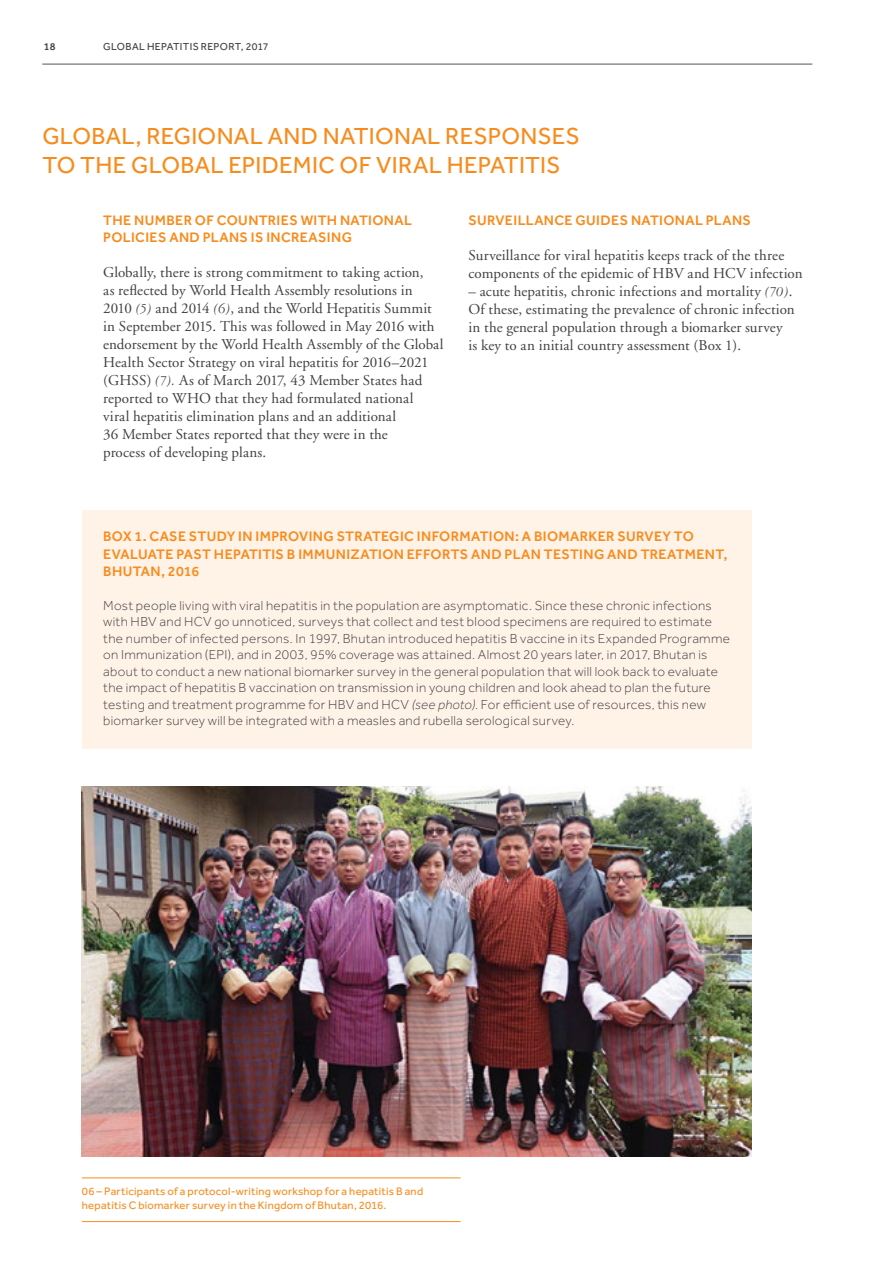
<style>
.page{position:relative;width:893px;height:1263px;background:#fff}
.page>*{position:absolute;margin:0;border:0;box-sizing:border-box;transform-origin:0 0}
.t1{font:24px/28.5px "Effra";letter-spacing:.015em;color:#f78c1e}
.t2{font:15px/18px "Adobe Garamond";letter-spacing:.005em;color:#404041}
.t3{font:500 14.25px/17.2px "Effra";letter-spacing:.025em;color:#f78c1e}
.t4{font:300 13.5px/16.5px "Effra";letter-spacing:.025em;color:#404041}
.t5{font:11.25px/13.5px "Effra";letter-spacing:.02em;color:#f78c1e}
.t6{font:10.5px "Effra";letter-spacing:.03em;color:#404041}
.t7{font:500 10.5px "Effra";color:#404041}
.s1{font-family:"Garamond Three";font-style:italic}
.s2{font-style:italic}
</style>
<div class="page">
<hr style="left:42px;top:64px;width:770px;height:1px;background:#555658">
<div style="left:82px;top:510px;width:669px;height:238px;background:#fff2e7"></div>
<img style="left:82px;top:787px;width:669px;height:370px">
<hr style="left:82px;top:1178px;width:378px;height:1px;background:#f78c1e">
<hr style="left:82px;top:1221px;width:378px;height:1px;background:#f78c1e">
<p class="t7" style="left:44px;top:40px;width:13px">18</p>
<p class="t6" style="left:103px;top:40px;width:167px">GLOBAL HEPATITIS REPORT, 2017</p>
<h1 class="t1" style="left:42px;top:121px;width:539px">GLOBAL, REGIONAL AND NATIONAL RESPONSES<br>TO THE GLOBAL EPIDEMIC OF VIRAL HEPATITIS</h1>
<p class="t3" style="left:103px;top:211px;width:310px">THE NUMBER OF COUNTRIES WITH NATIONAL<br>POLICIES AND PLANS IS INCREASING</p>
<p class="t2" style="left:103px;top:265px;width:342px">Globally, there is strong commitment to taking action,<br>as reflected by World Health Assembly resolutions in 2010 <span class="s1">(5)</span> and 2014 <span class="s1">(6)</span>, and the World Hepatitis Summit in September 2015. This was followed in May 2016 with endorsement by the World Health Assembly of the Global Health Sector Strategy on viral hepatitis for 2016–2021 (GHSS) <span class="s1">(7).</span> As of March 2017, 43 Member States had reported to WHO that they had formulated national<br>viral hepatitis elimination plans and an additional<br>36 Member States reported that they were in the<br>process of developing plans.</p>
<p class="t3" style="left:468px;top:211px;width:284px">SURVEILLANCE GUIDES NATIONAL PLANS</p>
<p class="t2" style="left:468px;top:247px;width:336px">Surveillance for viral hepatitis keeps track of the three components of the epidemic of HBV and HCV infection</p>
<p class="t2" style="left:468px;top:283px;width:328px">– acute hepatitis, chronic infections and mortality <span class="s1">(70)</span>.<br>Of these, estimating the prevalence of chronic infection in the general population through a biomarker survey is key to an initial country assessment (Box 1).</p>
<p class="t3" style="left:103px;top:528px;width:625px">BOX 1. CASE STUDY IN IMPROVING STRATEGIC INFORMATION: A BIOMARKER SURVEY TO<br>EVALUATE PAST HEPATITIS B IMMUNIZATION EFFORTS AND PLAN TESTING AND TREATMENT,<br>BHUTAN, 2016</p>
<p class="t4" style="left:103px;top:597px;width:628px">Most people living with viral hepatitis in the population are asymptomatic. Since these chronic infections with HBV and HCV go unnoticed, surveys that collect and test blood specimens are required to estimate the number of infected persons. In 1997, Bhutan introduced hepatitis B vaccine in its Expanded Programme on Immunization (EPI), and in 2003, 95% coverage was attained. Almost 20 years later, in 2017, Bhutan is about to conduct a new national biomarker survey in the general population that will look back to evaluate the impact of hepatitis B vaccination on transmission in young children and look ahead to plan the future testing and treatment programme for HBV and HCV <span class="s2">(see photo)</span>. For efficient use of resources, this new biomarker survey will be integrated with a measles and rubella serological survey.</p>
<p class="t5" style="left:82px;top:1184px;width:343px">06 – Participants of a protocol-writing workshop for a hepatitis B and hepatitis C biomarker survey in the Kingdom of Bhutan, 2016.</p>
</div>
